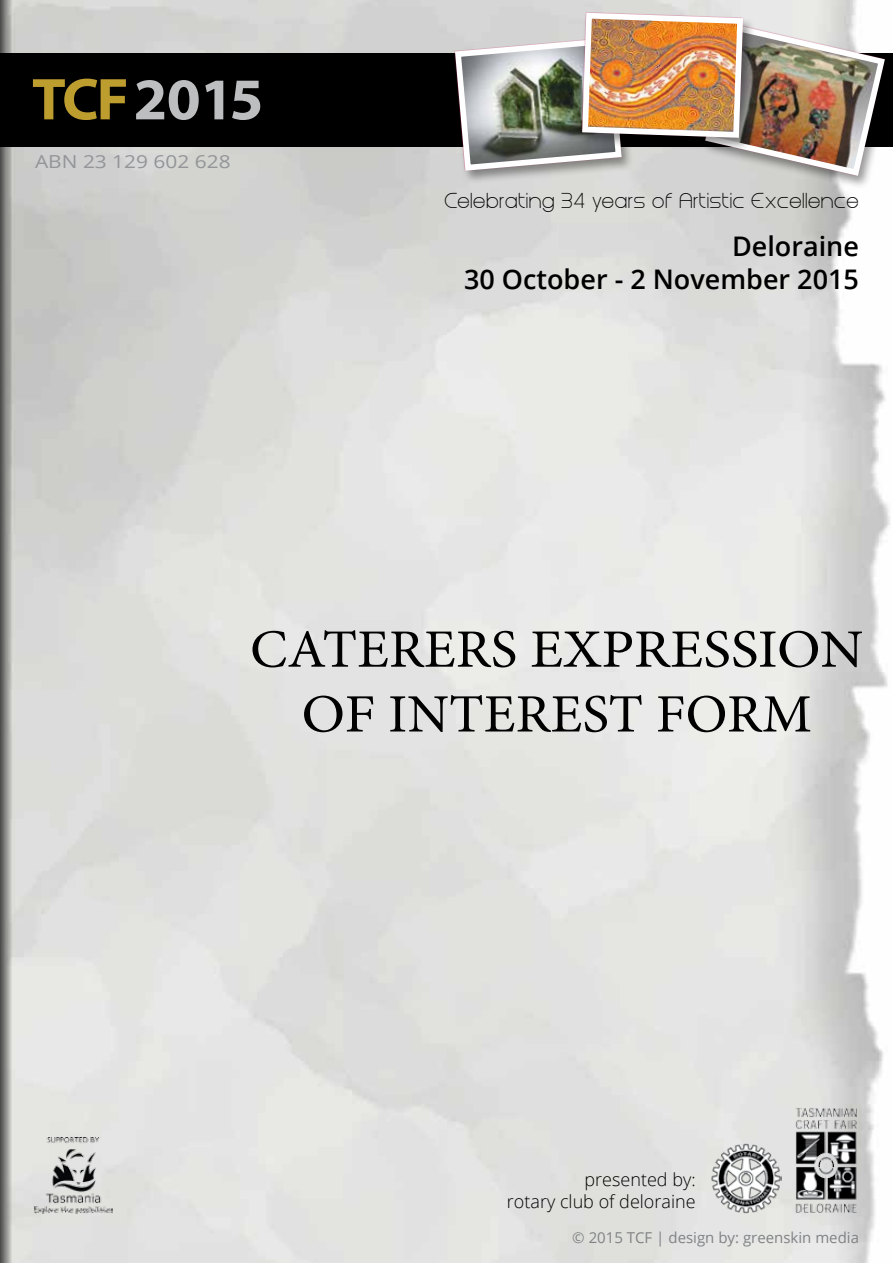
<style>
.page{position:relative;width:893px;height:1263px;background:#fff}
.page>*{position:absolute;margin:0;border:0;box-sizing:border-box;transform-origin:0 0}
.t1{font:700 59.55px "Myriad Web Pro";letter-spacing:-.025em;color:#bcbec0}
.t2{font:54px/64.8px "Minion Pro";color:#000;text-align:center;scale:1.04 1}
.t3{font:600 27px/32.4px "Open Sans";color:#000;text-align:right}
.t4{font:18px "Steiner";letter-spacing:.05em;color:#000}
.t5{font:300 18px/21.6px "Open Sans";color:#000;text-align:right}
.t6{font:18px "Open Sans";color:#939598;scale:1.16 1}
.t7{font:15px "Open Sans";color:#808285}
.s1{color:#be9d2f}
</style>
<div class="page">
<img style="left:12px;top:0;width:878px;height:1263px">
<svg style="left:0;top:0;width:12px;height:1263px;background:#7f807d"></svg>
<div style="left:0;top:53px;width:893px;height:94px;background:#000"></div>
<div style="left:702px;top:24px;width:191px;height:166px;background:#000;opacity:.4"></div>
<div style="left:452px;top:37px;width:181px;height:147px;background:#dadad6"></div>
<img style="left:452px;top:10px;width:436px;height:169px">
<img style="left:711px;top:1143px;width:70px;height:70px">
<img style="left:795px;top:1107px;width:64px;height:106px">
<img style="left:34px;top:1138px;width:79px;height:75px">
<h1 class="t1" style="left:32px;top:67px;width:233px"><span class="s1">TCF</span>2015</h1>
<p class="t6" style="left:35px;top:149px;width:170px">ABN 23 129 602 628</p>
<p class="t4" style="left:444px;top:193px;width:416px">Celebrating 34 years of Artistic Excellence</p>
<h3 class="t3" style="left:464px;top:230px;width:396px">Deloraine<br>30 October - 2 November 2015</h3>
<h2 class="t2" style="left:250px;top:617px;width:591px">CATERERS EXPRESSION<br>OF INTEREST FORM</h2>
<p class="t5" style="left:507px;top:1168px;width:190px">presented by:<br>rotary club of deloraine</p>
<p class="t7" style="left:572px;top:1227px;width:288px">© 2015 TCF | design by: greenskin media</p>
</div>
